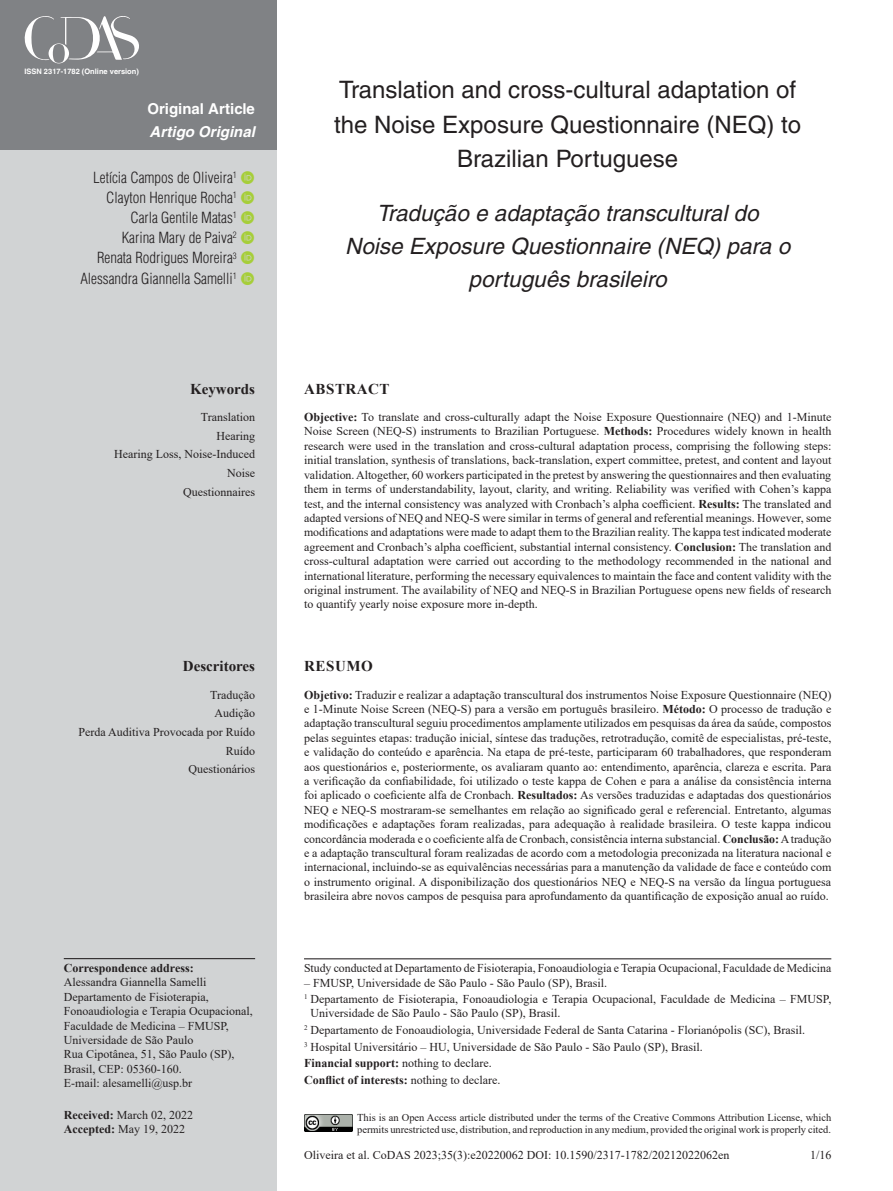
<style>
.page{position:relative;width:893px;height:1191px;background:#fff}
.page>*{position:absolute;margin:0;border:0;box-sizing:border-box;transform-origin:0 0}
.ArticleTitle{font:24px/34.5px "Helvetica";color:#231f20;text-align:center}
.ArticleTitle-Trans1{font:italic 22.5px/33px "Helvetica";color:#231f20;text-align:center}
.Authors{font:300 condensed 15px "Helvetica";color:#231f20}
.t1{font:700 15px "Helvetica";color:#fff}
.t2{font:italic 700 15px "Helvetica";color:#fff}
.KeywordsTitle-Trans1{font:700 15px "Times New Roman";color:#231f20}
.KeywordsTitle{font:700 15px "Times New Roman";color:#231f20}
.AbstractTitle{font:700 15px "Times New Roman";letter-spacing:.035em;color:#231f20}
.AbstractTitle-Trans1{font:700 15px "Times New Roman";letter-spacing:.035em;color:#231f20}
.Abstract-Trans1{font:12px/14.4px "Times New Roman";color:#231f20;text-align:justify}
.Abstract{font:12px/14.4px "Times New Roman";color:#231f20;text-align:justify}
.Affiliations{font:12px/14.4px "Times New Roman";color:#231f20}
.Correspondence{font:12px/14.4px "Times New Roman";color:#231f20}
.fnArticleOther{font:12px "Times New Roman";color:#231f20}
.Keywords-Trans1{font:12px "Times New Roman";color:#231f20}
.Keywords{font:12px "Times New Roman";color:#231f20}
.History{font:12px/14.4px "Times New Roman";color:#231f20}
.fnConflict{font:700 12px "Times New Roman";color:#231f20}
.fnSupported-by{font:700 12px "Times New Roman";color:#231f20}
.pubNameFooter{font:10.5px/12.6px "Times New Roman";color:#231f20}
.t3{font:700 7.5px "Helvetica";color:#fff}
.s1{font-weight:700}
.s2{font-weight:400}
</style>
<div class="page">
<div style="left:0;top:149px;width:276px;height:1042px;background:#d1d3d4"></div>
<div style="left:0;top:0;width:276px;height:149px;background:#808285"></div>
<img style="left:304px;top:1114px;width:48px;height:17px">
<svg style="left:24px;top:16px;width:115px;height:48px"></svg>
<hr style="left:64px;top:958px;width:191px;height:1px;background:#231f20">
<hr style="left:304px;top:958px;width:527px;height:1px;background:#231f20">
<p class="t3" style="left:24px;top:66px;width:116px">ISSN 2317-1782 (Online version)</p>
<p class="t1" style="left:147px;top:100px;width:109px">Original Article</p>
<p class="t2" style="left:150px;top:122px;width:107px">Artigo Original</p>
<p class="Authors" style="left:93px;top:168px;width:145px">Letícia Campos de Oliveira<sup>1</sup></p>
<p class="Authors" style="left:106px;top:188px;width:132px">Clayton Henrique Rocha<sup>1</sup></p>
<p class="Authors" style="left:130px;top:208px;width:108px">Carla Gentile Matas<sup>1</sup></p>
<p class="Authors" style="left:122px;top:228px;width:116px">Karina Mary de Paiva<sup>2</sup></p>
<p class="Authors" style="left:97px;top:249px;width:141px">Renata Rodrigues Moreira<sup>3</sup></p>
<p class="Authors" style="left:80px;top:269px;width:158px">Alessandra Giannella Samelli<sup>1</sup></p>
<p class="KeywordsTitle" style="left:190px;top:378px;width:66px">Keywords</p>
<p class="Keywords" style="left:201px;top:408px;width:56px">Translation</p>
<p class="Keywords" style="left:216px;top:427px;width:40px">Hearing</p>
<p class="Keywords" style="left:114px;top:446px;width:142px">Hearing Loss, Noise-Induced</p>
<p class="Keywords" style="left:227px;top:464px;width:29px">Noise</p>
<p class="Keywords" style="left:183px;top:483px;width:73px">Questionnaires</p>
<p class="KeywordsTitle-Trans1" style="left:183px;top:655px;width:74px">Descritores</p>
<p class="Keywords-Trans1" style="left:210px;top:686px;width:46px">Tradução</p>
<p class="Keywords-Trans1" style="left:214px;top:705px;width:42px">Audição</p>
<p class="Keywords-Trans1" style="left:78px;top:723px;width:178px">Perda Auditiva Provocada por Ruído</p>
<p class="Keywords-Trans1" style="left:226px;top:742px;width:31px">Ruído</p>
<p class="Keywords-Trans1" style="left:188px;top:760px;width:68px">Questionários</p>
<p class="Correspondence" style="left:64px;top:960px;width:190px"><span class="s1">Correspondence address:<br></span>Alessandra Giannella Samelli<br>Departamento de Fisioterapia,<br>Fonoaudiologia e Terapia Ocupacional,<br>Faculdade de Medicina – FMUSP,<br>Universidade de São Paulo<br>Rua Cipotânea, 51, São Paulo (SP),<br>Brasil, CEP: 05360-160.<br>E-mail: alesamelli@usp.br</p>
<p class="History" style="left:64px;top:1107px;width:131px"><span class="s1">Received:</span> March 02, 2022<br><span class="s1">Accepted:</span> May 19, 2022</p>
<p class="ArticleTitle" style="left:334px;top:72px;width:468px">Translation and cross-cultural adaptation of the Noise Exposure Questionnaire (NEQ) to<br>Brazilian Portuguese</p>
<p class="ArticleTitle-Trans1" style="left:345px;top:197px;width:446px">Tradução e adaptação transcultural do<br>Noise Exposure Questionnaire (NEQ) para o português brasileiro</p>
<p class="AbstractTitle" style="left:304px;top:378px;width:87px">ABSTRACT</p>
<p class="Abstract" style="left:304px;top:409px;width:529px"><span class="s1">Objective:</span> To translate and cross-culturally adapt the Noise Exposure Questionnaire (NEQ) and 1-Minute Noise Screen (NEQ-S) instruments to Brazilian Portuguese. <span class="s1">Methods:</span> Procedures widely known in health research were used in the translation and cross-cultural adaptation process, comprising the following steps: initial translation, synthesis of translations, back-translation, expert committee, pretest, and content and layout validation. Altogether, 60 workers participated in the pretest by answering the questionnaires and then evaluating them in terms of understandability, layout, clarity, and writing. Reliability was verified with Cohen’s kappa test, and the internal consistency was analyzed with Cronbach’s alpha coefficient. <span class="s1">Results:</span> The translated and adapted versions of NEQ and NEQ-S were similar in terms of general and referential meanings. However, some modifications and adaptations were made to adapt them to the Brazilian reality. The kappa test indicated moderate agreement and Cronbach’s alpha coefficient, substantial internal consistency. <span class="s1">Conclusion:</span> The translation and cross-cultural adaptation were carried out according to the methodology recommended in the national and international literature, performing the necessary equivalences to maintain the face and content validity with the original instrument. The availability of NEQ and NEQ-S in Brazilian Portuguese opens new fields of research to quantify yearly noise exposure more in-depth.</p>
<p class="AbstractTitle-Trans1" style="left:304px;top:655px;width:70px">RESUMO</p>
<p class="Abstract-Trans1" style="left:304px;top:687px;width:529px"><span class="s1">Objetivo:</span> Traduzir e realizar a adaptação transcultural dos instrumentos Noise Exposure Questionnaire (NEQ) e 1-Minute Noise Screen (NEQ-S) para a versão em português brasileiro. <span class="s1">Método:</span> O processo de tradução e adaptação transcultural seguiu procedimentos amplamente utilizados em pesquisas da área da saúde, compostos pelas seguintes etapas: tradução inicial, síntese das traduções, retrotradução, comitê de especialistas, pré-teste, e validação do conteúdo e aparência. Na etapa de pré-teste, participaram 60 trabalhadores, que responderam aos questionários e, posteriormente, os avaliaram quanto ao: entendimento, aparência, clareza e escrita. Para a verificação da confiabilidade, foi utilizado o teste kappa de Cohen e para a análise da consistência interna foi aplicado o coeficiente alfa de Cronbach. <span class="s1">Resultados:</span> As versões traduzidas e adaptadas dos questionários NEQ e NEQ-S mostraram-se semelhantes em relação ao significado geral e referencial. Entretanto, algumas modificações e adaptações foram realizadas, para adequação à realidade brasileira. O teste kappa indicou concordância moderada e o coeficiente alfa de Cronbach, consistência interna substancial. <span class="s1">Conclusão:</span> A tradução e a adaptação transcultural foram realizadas de acordo com a metodologia preconizada na literatura nacional e internacional, incluindo-se as equivalências necessárias para a manutenção da validade de face e conteúdo com o instrumento original. A disponibilização dos questionários NEQ e NEQ-S na versão da língua portuguesa brasileira abre novos campos de pesquisa para aprofundamento da quantificação de exposição anual ao ruído.</p>
<p class="fnArticleOther" style="left:304px;top:959px;width:529px">Study conducted at Departamento de Fisioterapia, Fonoaudiologia e Terapia Ocupacional, Faculdade de Medicina</p>
<p class="fnArticleOther" style="left:304px;top:974px;width:305px">– FMUSP, Universidade de São Paulo - São Paulo (SP), Brasil.</p>
<p class="Affiliations" style="left:310px;top:991px;width:522px;text-indent:-6px"><sup>1</sup> Departamento de Fisioterapia, Fonoaudiologia e Terapia Ocupacional, Faculdade de Medicina – FMUSP,<br>Universidade de São Paulo - São Paulo (SP), Brasil.</p>
<p class="Affiliations" style="left:304px;top:1022px;width:502px"><sup>2</sup> Departamento de Fonoaudiologia, Universidade Federal de Santa Catarina - Florianópolis (SC), Brasil.</p>
<p class="Affiliations" style="left:304px;top:1039px;width:400px"><sup>3</sup> Hospital Universitário – HU, Universidade de São Paulo - São Paulo (SP), Brasil.</p>
<p class="fnSupported-by" style="left:304px;top:1054px;width:189px">Financial support: <span class="s2">nothing to declare.</span></p>
<p class="fnConflict" style="left:304px;top:1071px;width:198px">Conflict of interests: <span class="s2">nothing to declare.</span></p>
<p class="pubNameFooter" style="left:357px;top:1110px;width:476px">This is an Open Access article distributed under the terms of the Creative Commons Attribution License, which permits unrestricted use, distribution, and reproduction in any medium, provided the original work is properly cited.</p>
<p class="Abstract-Trans1" style="left:304px;top:1147px;width:427px">Oliveira et al. CoDAS 2023;35(3):e20220062 DOI: 10.1590/2317-1782/20212022062en</p>
<p class="Abstract-Trans1" style="left:810px;top:1147px;width:23px">1/16</p>
</div>
